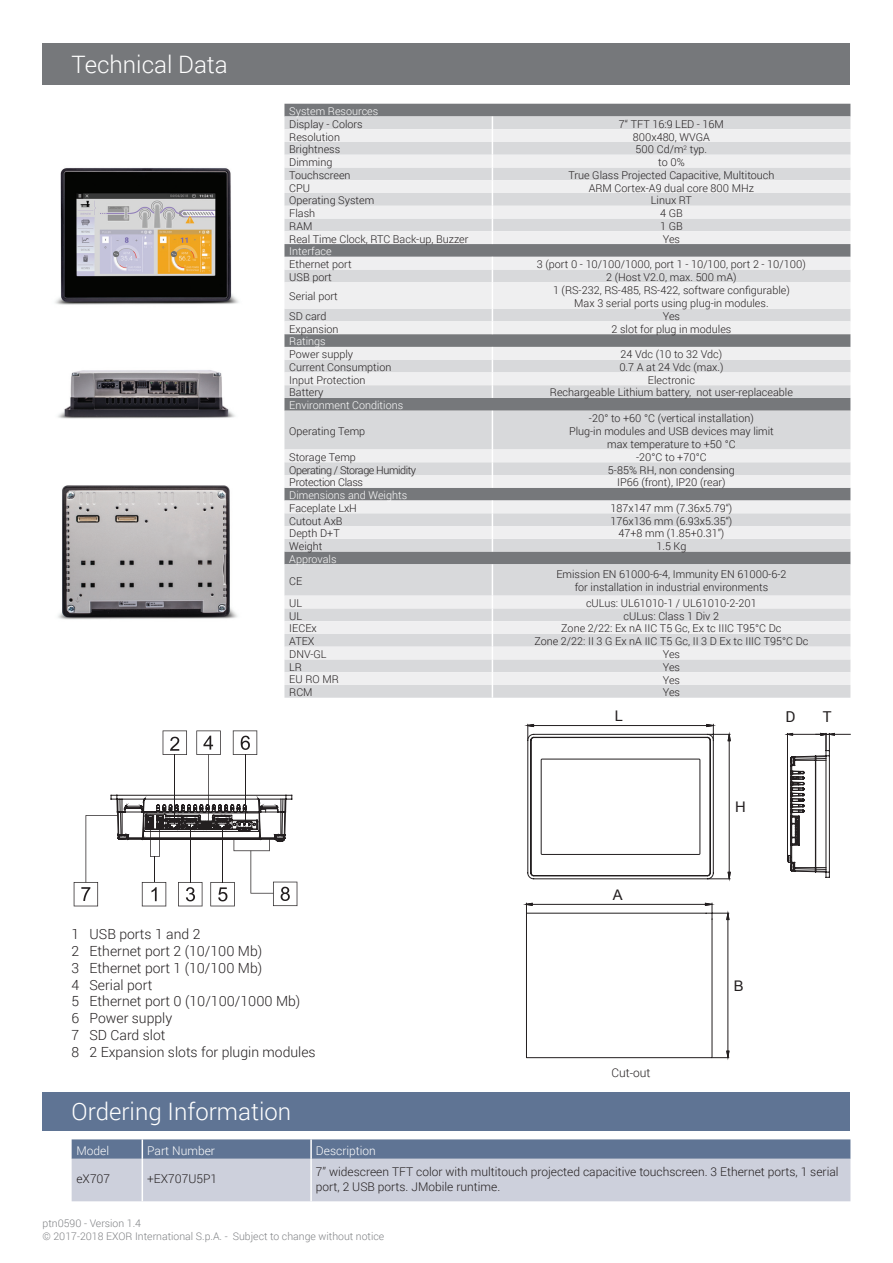
<style>
.page{position:relative;width:893px;height:1263px;background:#fff}
.page>*{position:absolute;margin:0;border:0;box-sizing:border-box;transform-origin:0 0}
.t1{font:300 24px "Roboto";color:#fff}
.t2{font:15px "Roboto";color:#231f20}
.t3{font:14.7px "Arial";color:#231f20}
.t4{font:14.55px "Arial";color:#231f20}
.t5{font:300 13.95px/16.8px "Roboto";color:#231f20}
.t6{font:300 12px/14.4px "Roboto";color:#231f20}
.t7{font:300 12px "Roboto";color:#fff}
.t8{font:300 10.8px/12.9px "Roboto";color:#231f20;text-align:center}
.t9{font:300 10.8px "Roboto";color:#fff}
.t10{font:300 10.8px "Roboto";letter-spacing:-.04em;color:#231f20}
.t11{font:300 10.8px "Roboto";letter-spacing:-.025em;color:#231f20}
.t12{font:300 10.5px/12.6px "Roboto";color:#808285}
</style>
<div class="page">
<div style="left:43px;top:43px;width:807px;height:42px;background:#76787b"></div>
<svg style="left:72px;top:1139px;width:778px;height:62px;background:#abb3c5"></svg>
<hr style="left:142px;top:1159px;width:1px;height:42px;background:#fff">
<hr style="left:310px;top:1139px;width:2px;height:20px;background:#fff">
<hr style="left:310px;top:1159px;width:2px;height:42px;background:#fff">
<svg style="left:163px;top:730px;width:24px;height:25px"></svg>
<svg style="left:196px;top:730px;width:25px;height:25px"></svg>
<svg style="left:233px;top:730px;width:24px;height:25px"></svg>
<hr style="left:174px;top:754px;width:1px;height:70px;background:#231f20">
<hr style="left:245px;top:754px;width:1px;height:71px;background:#231f20">
<hr style="left:208px;top:754px;width:1px;height:69px;background:#231f20">
<svg style="left:74px;top:795px;width:224px;height:111px"></svg>
<hr style="left:190px;top:824px;width:1px;height:58px;background:#231f20">
<svg style="left:525px;top:724px;width:206px;height:157px"></svg>
<svg style="left:785px;top:733px;width:66px;height:145px"></svg>
<svg style="left:524px;top:903px;width:205px;height:157px"></svg>
<img style="left:58px;top:370px;width:177px;height:49px">
<img style="left:58px;top:485px;width:180px;height:135px">
<img style="left:55px;top:168px;width:184px;height:137px">
<div style="left:43px;top:1092px;width:807px;height:39px;background:#5f7494"></div>
<div style="left:284px;top:104px;width:566px;height:12px;background:#76787b"></div>
<svg style="left:284px;top:116px;width:566px;height:582px;background:#d7d8da"></svg>
<svg style="left:284px;top:129px;width:566px;height:556px"></svg>
<svg style="left:492px;top:116px;width:1px;height:128px"></svg>
<svg style="left:492px;top:257px;width:1px;height:77px"></svg>
<svg style="left:492px;top:347px;width:1px;height:51px"></svg>
<hr style="left:492px;top:411px;width:1px;height:38px;background:#fff">
<svg style="left:492px;top:449px;width:1px;height:39px"></svg>
<svg style="left:492px;top:500px;width:1px;height:51px"></svg>
<hr style="left:492px;top:564px;width:1px;height:32px;background:#fff">
<svg style="left:492px;top:596px;width:1px;height:102px"></svg>
<h1 class="t1" style="left:72px;top:48px;width:158px">Technical Data</h1>
<p class="t9" style="left:289px;top:104px;width:91px">System Resources</p>
<p class="t8" style="left:289px;top:117px;width:75px">Display - Colors</p>
<p class="t8" style="left:619px;top:117px;width:107px">7“ TFT 16:9 LED - 16M</p>
<p class="t8" style="left:289px;top:130px;width:52px">Resolution</p>
<p class="t8" style="left:633px;top:130px;width:79px">800x480, WVGA</p>
<p class="t8" style="left:289px;top:143px;width:53px">Brightness</p>
<p class="t8" style="left:636px;top:143px;width:73px">500 Cd/m<sup>2</sup> typ.</p>
<p class="t8" style="left:289px;top:155px;width:45px">Dimming</p>
<p class="t8" style="left:658px;top:155px;width:28px">to 0%</p>
<p class="t8" style="left:289px;top:168px;width:63px">Touchscreen</p>
<p class="t8" style="left:568px;top:168px;width:208px">True Glass Projected Capacitive, Multitouch</p>
<p class="t8" style="left:289px;top:181px;width:22px">CPU</p>
<p class="t8" style="left:589px;top:181px;width:167px">ARM Cortex-A9 dual core 800 MHz</p>
<p class="t8" style="left:289px;top:194px;width:87px">Operating System</p>
<p class="t8" style="left:651px;top:194px;width:43px">Linux RT</p>
<p class="t8" style="left:289px;top:206px;width:28px">Flash</p>
<p class="t8" style="left:660px;top:206px;width:24px">4 GB</p>
<p class="t8" style="left:289px;top:219px;width:25px">RAM</p>
<p class="t8" style="left:660px;top:219px;width:24px">1 GB</p>
<p class="t8" style="left:289px;top:232px;width:181px">Real Time Clock, RTC Back-up, Buzzer</p>
<p class="t8" style="left:663px;top:232px;width:19px">Yes</p>
<p class="t9" style="left:289px;top:244px;width:44px">Interface</p>
<p class="t8" style="left:289px;top:257px;width:64px">Ethernet port</p>
<p class="t8" style="left:537px;top:257px;width:270px">3 (port 0 - 10/100/1000, port 1 - 10/100, port 2 - 10/100)</p>
<p class="t8" style="left:289px;top:270px;width:44px">USB port</p>
<p class="t8" style="left:606px;top:270px;width:132px">2 (Host V2.0, max. 500 mA)</p>
<p class="t8" style="left:289px;top:290px;width:50px">Serial port</p>
<p class="t8" style="left:553px;top:283px;width:238px">1 (RS-232, RS-485, RS-422, software configurable)<br>Max 3 serial ports using plug-in modules.</p>
<p class="t8" style="left:289px;top:309px;width:39px">SD card</p>
<p class="t8" style="left:663px;top:309px;width:19px">Yes</p>
<p class="t8" style="left:289px;top:322px;width:51px">Expansion</p>
<p class="t8" style="left:611px;top:322px;width:121px">2 slot for plug in modules</p>
<p class="t9" style="left:289px;top:334px;width:38px">Ratings</p>
<p class="t8" style="left:289px;top:348px;width:65px">Power supply</p>
<p class="t8" style="left:621px;top:348px;width:103px">24 Vdc (10 to 32 Vdc)</p>
<p class="t8" style="left:289px;top:360px;width:104px">Current Consumption</p>
<p class="t8" style="left:619px;top:360px;width:106px">0.7 A at 24 Vdc (max.)</p>
<p class="t8" style="left:289px;top:373px;width:78px">Input Protection</p>
<p class="t8" style="left:648px;top:373px;width:49px">Electronic</p>
<p class="t8" style="left:289px;top:386px;width:36px">Battery</p>
<p class="t8" style="left:550px;top:386px;width:244px">Rechargeable Lithium battery, not user-replaceable</p>
<p class="t9" style="left:289px;top:398px;width:115px">Environment Conditions</p>
<p class="t8" style="left:289px;top:424px;width:78px">Operating Temp</p>
<p class="t8" style="left:569px;top:411px;width:206px">-20° to +60 °C (vertical installation)<br>Plug-in modules and USB devices may limit max temperature to +50 °C</p>
<p class="t8" style="left:289px;top:450px;width:68px">Storage Temp</p>
<p class="t8" style="left:636px;top:450px;width:72px">-20°C to +70°C</p>
<p class="t10" style="left:289px;top:462px;width:128px">Operating / Storage Humidity</p>
<p class="t8" style="left:608px;top:463px;width:128px">5-85% RH, non condensing</p>
<p class="t11" style="left:289px;top:475px;width:75px">Protection Class</p>
<p class="t8" style="left:617px;top:476px;width:110px">IP66 (front), IP20 (rear)</p>
<p class="t9" style="left:289px;top:488px;width:119px">Dimensions and Weights</p>
<p class="t8" style="left:289px;top:501px;width:69px">Faceplate LxH</p>
<p class="t8" style="left:610px;top:501px;width:123px">187x147 mm (7.36x5.79“)</p>
<p class="t8" style="left:289px;top:515px;width:55px">Cutout AxB</p>
<p class="t8" style="left:610px;top:514px;width:123px">176x136 mm (6.93x5.35“)</p>
<p class="t8" style="left:289px;top:527px;width:52px">Depth D+T</p>
<p class="t8" style="left:618px;top:527px;width:107px">47+8 mm (1.85+0.31”)</p>
<p class="t8" style="left:289px;top:539px;width:35px">Weight</p>
<p class="t8" style="left:656px;top:539px;width:31px">1.5 Kg</p>
<p class="t9" style="left:289px;top:551px;width:49px">Approvals</p>
<p class="t8" style="left:289px;top:574px;width:15px">CE</p>
<p class="t8" style="left:556px;top:568px;width:232px">Emission EN 61000-6-4, Immunity EN 61000-6-2 for installation in industrial environments</p>
<p class="t8" style="left:289px;top:596px;width:14px">UL</p>
<p class="t8" style="left:586px;top:596px;width:172px">cULus: UL61010-1 / UL61010-2-201</p>
<p class="t8" style="left:289px;top:609px;width:14px">UL</p>
<p class="t8" style="left:624px;top:609px;width:97px">cULus: Class 1 Div 2</p>
<p class="t8" style="left:289px;top:622px;width:29px">IECEx</p>
<p class="t8" style="left:561px;top:622px;width:222px">Zone 2/22: Ex nA IIC T5 Gc, Ex tc IIIC T95°C Dc</p>
<p class="t8" style="left:289px;top:634px;width:27px">ATEX</p>
<p class="t8" style="left:534px;top:634px;width:276px">Zone 2/22: II 3 G Ex nA IIC T5 Gc, II 3 D Ex tc IIIC T95°C Dc</p>
<p class="t8" style="left:289px;top:647px;width:39px">DNV-GL</p>
<p class="t8" style="left:663px;top:647px;width:19px">Yes</p>
<p class="t8" style="left:289px;top:660px;width:14px">LR</p>
<p class="t8" style="left:663px;top:661px;width:19px">Yes</p>
<p class="t8" style="left:289px;top:673px;width:51px">EU RO MR</p>
<p class="t8" style="left:663px;top:674px;width:19px">Yes</p>
<p class="t8" style="left:289px;top:686px;width:25px">RCM</p>
<p class="t8" style="left:663px;top:686px;width:19px">Yes</p>
<h3 class="t4" style="left:615px;top:706px;width:10px">L</h3>
<h3 class="t3" style="left:613px;top:885px;width:11px">A</h3>
<h3 class="t4" style="left:735px;top:797px;width:12px">H</h3>
<h2 class="t2" style="left:785px;top:706px;width:11px">D</h2>
<h2 class="t2" style="left:823px;top:706px;width:10px">T</h2>
<p class="t5" style="left:72px;top:925px;width:246px">1 USB ports 1 and 2<br>2 Ethernet port 2 (10/100 Mb)<br>3 Ethernet port 1 (10/100 Mb)<br>4 Serial port<br>5 Ethernet port 0 (10/100/1000 Mb)<br>6 Power supply<br>7 SD Card slot<br>8 2 Expansion slots for plugin modules</p>
<h1 class="t1" style="left:72px;top:1095px;width:221px">Ordering Information</h1>
<p class="t6" style="left:611px;top:1065px;width:41px">Cut-out</p>
<h3 class="t3" style="left:734px;top:976px;width:11px">B</h3>
<p class="t7" style="left:76px;top:1142px;width:34px">Model</p>
<p class="t7" style="left:147px;top:1142px;width:69px">Part Number</p>
<p class="t7" style="left:316px;top:1142px;width:61px">Description</p>
<p class="t6" style="left:76px;top:1171px;width:35px">eX707</p>
<p class="t6" style="left:147px;top:1171px;width:72px">+EX707U5P1</p>
<p class="t6" style="left:316px;top:1164px;width:524px">7” widescreen TFT color with multitouch projected capacitive touchscreen. 3 Ethernet ports, 1 serial port, 2 USB ports. JMobile runtime.</p>
<p class="t12" style="left:43px;top:1217px;width:343px">ptn0590 - Version 1.4<br>© 2017-2018 EXOR International S.p.A. - Subject to change without notice</p>
</div>
